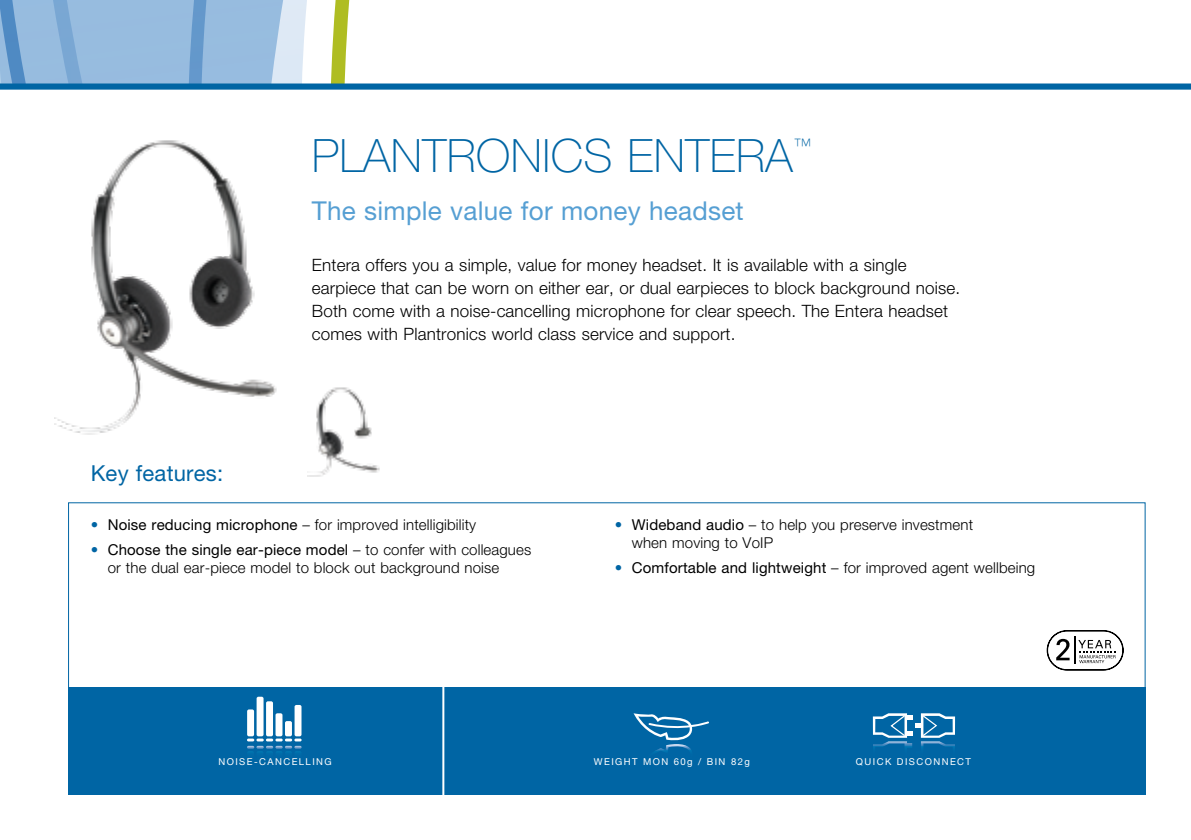
<style>
.page{position:relative;width:1191px;height:840px;background:#fff}
.page>*{position:absolute;margin:0;border:0;box-sizing:border-box;transform-origin:0 0}
.t1{font:100 46px "Helvetica Neue";letter-spacing:.01em;color:#0065a4}
.t2{font:26px "Helvetica Neue";letter-spacing:.01em;color:#569fd3}
.t3{font:22px "Helvetica Neue";letter-spacing:.01em;color:#0065a4}
.t4{font:100 18.6px "Helvetica Neue";color:#0065a4}
.t5{font:300 17px/23px "Helvetica Neue";letter-spacing:.01em;color:#000}
.t6{font:300 15px/18px "Helvetica Neue";letter-spacing:.01em;color:#000}
.t7{font:9.6px "Helvetica Neue";letter-spacing:.15em;color:#fff}
.s1{color:#0065a4}
.s2{font-weight:400}
</style>
<div class="page">
<svg style="left:68px;top:502px;width:1078px;height:292px"></svg>
<svg style="left:1046px;top:630px;width:77px;height:40px"></svg>
<div style="left:68px;top:686px;width:1077px;height:108px;background:#0065a4"></div>
<hr style="left:442px;top:683px;width:2px;height:116px;background:#fff">
<svg style="left:0;top:0;width:627px;height:84px"></svg>
<div style="left:0;top:84px;width:1191px;height:5px;background:#0065a4"></div>
<svg style="left:633px;top:713px;width:76px;height:39px"></svg>
<svg style="left:247px;top:738px;width:55px;height:15px"></svg>
<div style="left:247px;top:709px;width:7px;height:27px;background:#fff;border-radius:2px"></div>
<div style="left:257px;top:696px;width:6px;height:40px;background:#fff;border-radius:2px"></div>
<div style="left:266px;top:701px;width:7px;height:35px;background:#fff;border-radius:2px"></div>
<div style="left:275px;top:712px;width:7px;height:24px;background:#fff;border-radius:2px"></div>
<div style="left:285px;top:720px;width:7px;height:16px;background:#fff;border-radius:2px"></div>
<div style="left:294px;top:704px;width:7px;height:32px;background:#fff;border-radius:2px"></div>
<svg style="left:873px;top:713px;width:82px;height:35px"></svg>
<img style="left:55px;top:140px;width:222px;height:295px">
<img style="left:307px;top:387px;width:73px;height:90px">
<h1 class="t1" style="left:312px;top:130px;width:482px">PLANTRONICS ENTERA</h1>
<p class="t4" style="left:793px;top:135px;width:20px">™</p>
<h2 class="t2" style="left:312px;top:195px;width:433px">The simple value for money headset</h2>
<p class="t5" style="left:312px;top:253px;width:650px">Entera offers you a simple, value for money headset. It is available with a single earpiece that can be worn on either ear, or dual earpieces to block background noise.<br>Both come with a noise-cancelling microphone for clear speech. The Entera headset comes with Plantronics world class service and support.</p>
<h3 class="t3" style="left:91px;top:459px;width:134px">Key features:</h3>
<p class="t6" style="left:91px;top:515px;width:387px"><span class="s1">•</span> <span class="s2">Noise reducing microphone</span> – for improved intelligibility</p>
<p class="t6" style="left:108px;top:540px;width:425px;text-indent:-17px"><span class="s1">•</span> <span class="s2">Choose the single ear-piece model</span> – to confer with colleagues or the dual ear-piece model to block out background noise</p>
<p class="t6" style="left:632px;top:515px;width:343px;text-indent:-17px"><span class="s1">•</span> <span class="s2">Wideband audio</span> – to help you preserve investment when moving to VoIP</p>
<p class="t6" style="left:615px;top:558px;width:422px"><span class="s1">•</span> <span class="s2">Comfortable and lightweight</span> – for improved agent wellbeing</p>
<p class="t7" style="left:218px;top:755px;width:115px">NOISE-CAN CELLING</p>
<p class="t7" style="left:856px;top:755px;width:78px">QUICK DISCONN</p>
<p class="t7" style="left:950px;top:755px;width:22px">ECT</p>
<p class="t7" style="left:594px;top:755px;width:157px">WEIGHT mon 60g / Bi n 82g</p>
</div>
